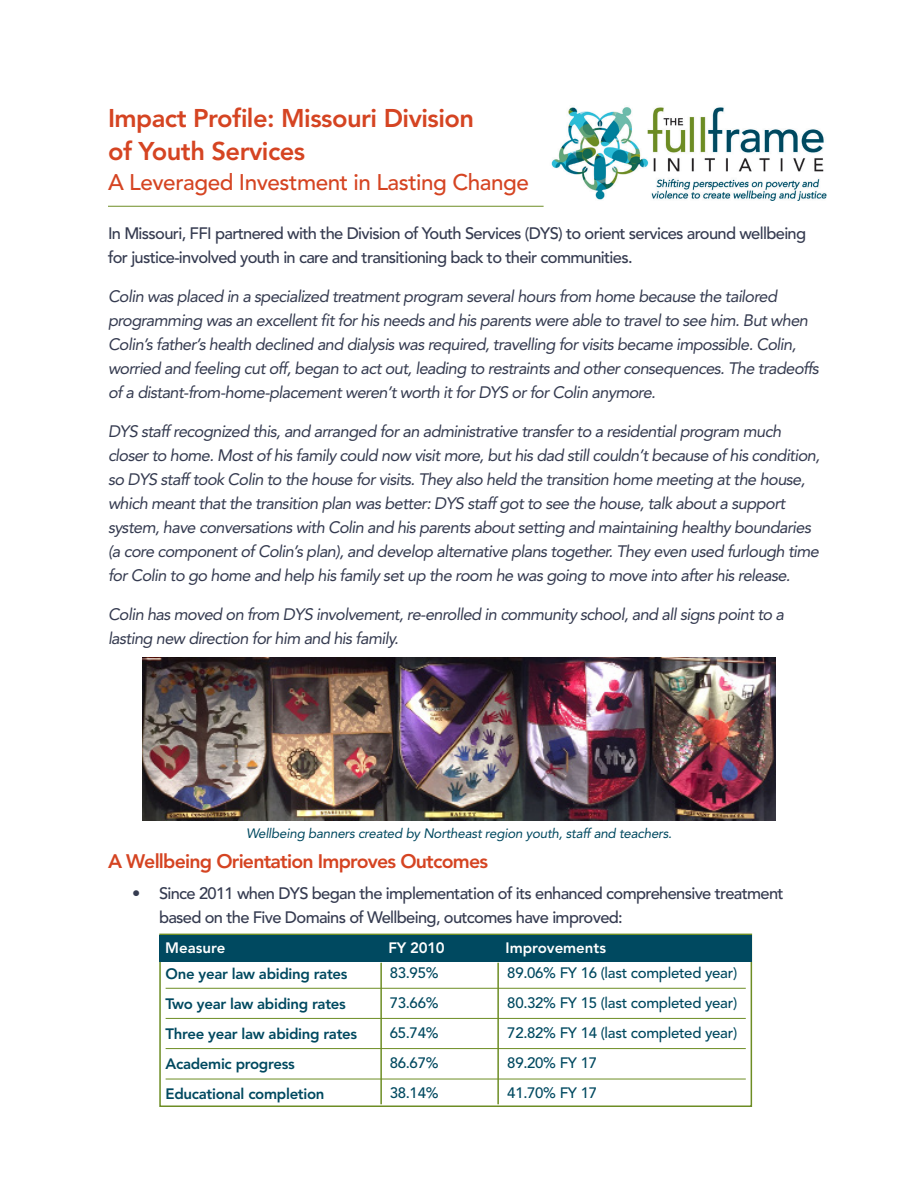
<style>
.page{position:relative;width:918px;height:1188px;background:#fff}
.page>*{position:absolute;margin:0;border:0;box-sizing:border-box;transform-origin:0 0}
.t1{font:800 25.5px "Avenir LT Std";letter-spacing:-.02em;color:#d54422}
.t2{font:500 22.5px "Avenir LT Std";letter-spacing:-.02em;color:#d54422}
.t3{font:800 19.5px "Avenir LT Std";letter-spacing:-.04em;color:#d54422}
.t4{font:italic 16.5px/24px "Avenir LT Std";letter-spacing:-.04em;color:#353b50}
.t5{font:500 16.5px/24px "Avenir LT Std";letter-spacing:-.04em;color:#353b50}
.t6{font:500 15px "Avenir LT Std";letter-spacing:-.02em;color:#004960}
.t7{font:800 15px "Avenir LT Std";letter-spacing:-.02em;color:#004960}
.t8{font:800 15px "Avenir LT Std";color:#fff}
.t9{font:italic 13.5px "Avenir LT Std";letter-spacing:-.02em;color:#004960}
</style>
<div class="page">
<img style="left:551px;top:107px;width:275px;height:94px">
<hr style="left:108px;top:206px;width:436px;height:1px;background:#6d8d24">
<div style="left:159px;top:934px;width:593px;height:173px;border:2px solid #6d8d24"></div>
<div style="left:159px;top:935px;width:593px;height:26px;background:#004960"></div>
<hr style="left:380px;top:963px;width:2px;height:141px;background:#6d8d24">
<hr style="left:497px;top:963px;width:2px;height:141px;background:#6d8d24">
<hr style="left:166px;top:988px;width:580px;height:1px;background:#6d8d24">
<hr style="left:166px;top:1079px;width:580px;height:1px;background:#6d8d24">
<hr style="left:166px;top:1048px;width:580px;height:1px;background:#6d8d24">
<hr style="left:166px;top:1018px;width:580px;height:1px;background:#6d8d24">
<img style="left:142px;top:658px;width:634px;height:163px">
<p class="t1" style="left:108px;top:103px;width:368px">Impact Profile: Missouri Division</p>
<p class="t1" style="left:108px;top:136px;width:199px">of Youth Services</p>
<p class="t2" style="left:108px;top:169px;width:422px">A Leveraged Investment in Lasting Change</p>
<p class="t5" style="left:108px;top:222px;width:700px">In Missouri, FFI partnered with the Division of Youth Services (DYS) to orient services around wellbeing for justice-involved youth in care and transitioning back to their communities.</p>
<p class="t4" style="left:108px;top:285px;width:713px">Colin was placed in a specialized treatment program several hours from home because the tailored programming was an excellent fit for his needs and his parents were able to travel to see him. But when Colin’s father’s health declined and dialysis was required, travelling for visits became impossible. Colin, worried and feeling cut off, began to act out, leading to restraints and other consequences. The tradeoffs of a distant-from-home-placement weren’t worth it for DYS or for Colin anymore.</p>
<p class="t4" style="left:108px;top:420px;width:713px">DYS staff recognized this, and arranged for an administrative transfer to a residential program much closer to home. Most of his family could now visit more, but his dad still couldn’t because of his condition, so DYS staff took Colin to the house for visits. They also held the transition home meeting at the house, which meant that the transition plan was better: DYS staff got to see the house, talk about a support system, have conversations with Colin and his parents about setting and maintaining healthy boundaries (a core component of Colin’s plan), and develop alternative plans together. They even used furlough time for Colin to go home and help his family set up the room he was going to move into after his release.</p>
<p class="t4" style="left:108px;top:603px;width:678px">Colin has moved on from DYS involvement, re-enrolled in community school, and all signs point to a lasting new direction for him and his family.</p>
<p class="t9" style="left:246px;top:826px;width:427px">Wellbeing banners created by Northeast region youth, staff and teachers.</p>
<p class="t3" style="left:108px;top:849px;width:382px">A Wellbeing Orientation Improves Outcomes</p>
<p class="t5" style="left:159px;top:882px;width:626px;text-indent:-27px">• Since 2011 when DYS began the implementation of its enhanced comprehensive treatment based on the Five Domains of Wellbeing, outcomes have improved:</p>
<p class="t8" style="left:165px;top:939px;width:61px">Measure</p>
<p class="t8" style="left:389px;top:939px;width:58px">FY 2010</p>
<p class="t8" style="left:506px;top:939px;width:102px">Improvements</p>
<p class="t7" style="left:166px;top:965px;width:183px">One year law abiding rates</p>
<p class="t7" style="left:166px;top:995px;width:182px">Two year law abiding rates</p>
<p class="t7" style="left:166px;top:1025px;width:193px">Three year law abiding rates</p>
<p class="t7" style="left:166px;top:1055px;width:131px">Academic progress</p>
<p class="t7" style="left:166px;top:1085px;width:160px">Educational completion</p>
<p class="t6" style="left:507px;top:964px;width:231px">89.06% FY 16 (last completed year)</p>
<p class="t6" style="left:507px;top:994px;width:231px">80.32% FY 15 (last completed year)</p>
<p class="t6" style="left:507px;top:1024px;width:231px">72.82% FY 14 (last completed year)</p>
<p class="t6" style="left:507px;top:1054px;width:91px">89.20% FY 17</p>
<p class="t6" style="left:507px;top:1084px;width:91px">41.70% FY 17</p>
<p class="t6" style="left:390px;top:964px;width:50px">83.95%</p>
<p class="t6" style="left:390px;top:994px;width:50px">73.66%</p>
<p class="t6" style="left:390px;top:1024px;width:50px">65.74%</p>
<p class="t6" style="left:390px;top:1054px;width:50px">86.67%</p>
<p class="t6" style="left:390px;top:1084px;width:50px">38.14%</p>
</div>
